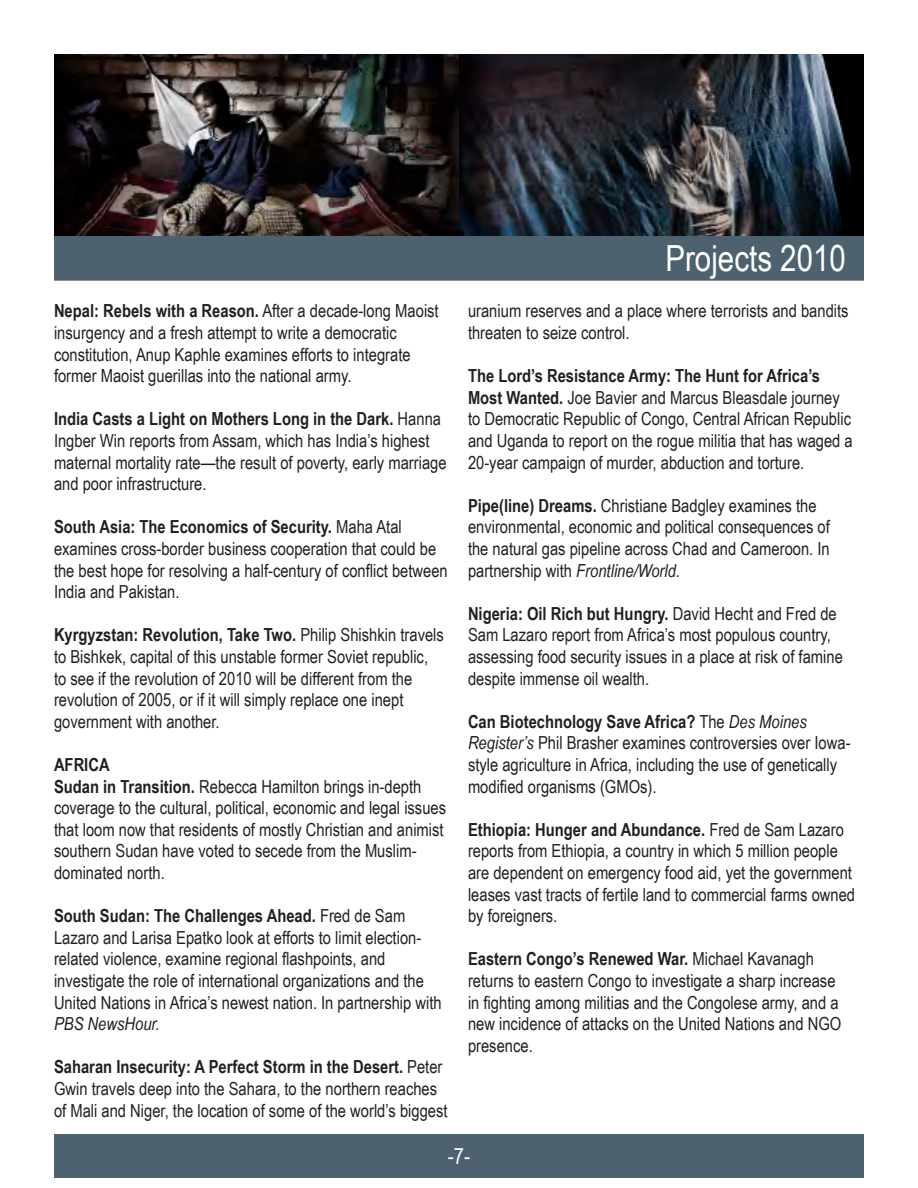
<style>
.page{position:relative;width:918px;height:1188px;background:#fff}
.page>*{position:absolute;margin:0;border:0;box-sizing:border-box;transform-origin:0 0}
.t1{font:36px "Arial Narrow";color:#fff}
.t2{font:22.5px "Arial Narrow";color:#fff}
.t3{font:18px/21.6px "Arial Narrow";color:#231f20}
.t4{font:700 18px "Arial Narrow";color:#231f20}
.s1{font-weight:700}
.s2{font-style:italic}
</style>
<div class="page">
<img style="left:54px;top:54px;width:810px;height:182px">
<div style="left:54px;top:236px;width:810px;height:44px;background:#4e616f"></div>
<div style="left:54px;top:1134px;width:810px;height:44px;background:#4e616f"></div>
<p class="t3" style="left:54px;top:299px;width:386px"><span class="s1">Nepal: Rebels with a Reason.</span> After a decade-long Maoist insurgency and a fresh attempt to write a democratic constitution, Anup Kaphle examines efforts to integrate former Maoist guerillas into the national army.</p>
<p class="t3" style="left:54px;top:407px;width:394px"><span class="s1">India Casts a Light on Mothers Long in the Dark.</span> Hanna Ingber Win reports from Assam, which has India’s highest maternal mortality rate—the result of poverty, early marriage and poor infrastructure.</p>
<p class="t3" style="left:54px;top:515px;width:395px"><span class="s1">South Asia: The Economics of Security.</span> Maha Atal examines cross-border business cooperation that could be the best hope for resolving a half-century of conflict between India and Pakistan.</p>
<p class="t3" style="left:54px;top:623px;width:391px"><span class="s1">Kyrgyzstan: Revolution, Take Two.</span> Philip Shishkin travels to Bishkek, capital of this unstable former Soviet republic, to see if the revolution of 2010 will be different from the revolution of 2005, or if it will simply replace one inept government with another.</p>
<p class="t4" style="left:54px;top:751px;width:57px">AFRICA</p>
<p class="t3" style="left:54px;top:775px;width:394px"><span class="s1">Sudan in Transition.</span> Rebecca Hamilton brings in-depth coverage to the cultural, political, economic and legal issues that loom now that residents of mostly Christian and animist southern Sudan have voted to secede from the Muslim&shy;dominated north.</p>
<p class="t3" style="left:54px;top:904px;width:389px"><span class="s1">South Sudan: The Challenges Ahead.</span> Fred de Sam Lazaro and Larisa Epatko look at efforts to limit election&shy;related violence, examine regional flashpoints, and investigate the role of international organizations and the United Nations in Africa’s newest nation. In partnership with <span class="s2">PBS NewsHour.</span></p>
<p class="t3" style="left:54px;top:1055px;width:395px"><span class="s1">Saharan Insecurity: A Perfect Storm in the Desert.</span> Peter<br>Gwin travels deep into the Sahara, to the northern reaches of Mali and Niger, the location of some of the world’s biggest</p>
<p class="t1" style="left:665px;top:232px;width:182px">Projects 2010</p>
<p class="t3" style="left:468px;top:299px;width:382px">uranium reserves and a place where terrorists and bandits threaten to seize control.</p>
<p class="t3" style="left:468px;top:364px;width:386px"><span class="s1">The Lord’s Resistance Army: The Hunt for Africa’s Most Wanted.</span> Joe Bavier and Marcus Bleasdale journey to Democratic Republic of Congo, Central African Republic and Uganda to report on the rogue militia that has waged a 20-year campaign of murder, abduction and torture.</p>
<p class="t3" style="left:468px;top:494px;width:363px"><span class="s1">Pipe(line) Dreams.</span> Christiane Badgley examines the environmental, economic and political consequences of the natural gas pipeline across Chad and Cameroon. In partnership with <span class="s2">Frontline/World.</span></p>
<p class="t3" style="left:468px;top:602px;width:376px"><span class="s1">Nigeria: Oil Rich but Hungry.</span> David Hecht and Fred de Sam Lazaro report from Africa’s most populous country, assessing food security issues in a place at risk of famine despite immense oil wealth.</p>
<p class="t3" style="left:468px;top:710px;width:384px"><span class="s1">Can Biotechnology Save Africa?</span> The <span class="s2">Des Moines Register’s</span> Phil Brasher examines controversies over Iowa&shy;style agriculture in Africa, including the use of genetically modified organisms (GMOs).</p>
<p class="t3" style="left:468px;top:818px;width:389px"><span class="s1">Ethiopia: Hunger and Abundance.</span> Fred de Sam Lazaro reports from Ethiopia, a country in which 5 million people are dependent on emergency food aid, yet the government leases vast tracts of fertile land to commercial farms owned by foreigners.</p>
<p class="t3" style="left:468px;top:947px;width:375px"><span class="s1">Eastern Congo’s Renewed War.</span> Michael Kavanagh returns to eastern Congo to investigate a sharp increase in fighting among militias and the Congolese army, and a new incidence of attacks on the United Nations and NGO presence.</p>
<p class="t2" style="left:448px;top:1140px;width:24px">-7-</p>
</div>
